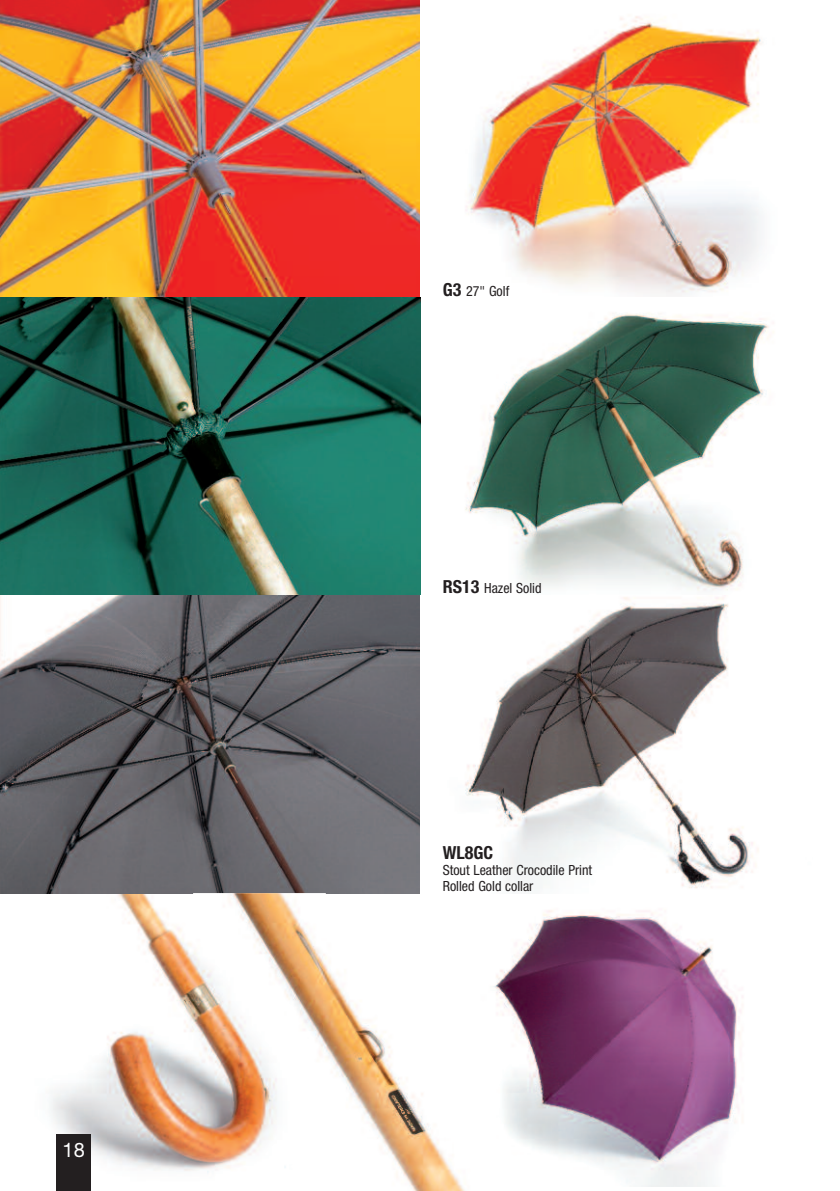
<style>
.page{position:relative;width:840px;height:1191px;background:#fff}
.page>*{position:absolute;margin:0;border:0;box-sizing:border-box;transform-origin:0 0}
.t1{font:20px "Helvetica Neue";color:#fff}
.t2{font:700 condensed 18px "Helvetica Neue";color:#231f20}
.t3{font:condensed 14px/16px "Helvetica Neue";color:#231f20}
.s1{font-weight:700;font-size:18px}
</style>
<div class="page">
<img style="left:0;top:0;width:420px;height:298px">
<img style="left:420px;top:16px;width:342px;height:282px">
<svg style="left:420px;top:298px;width:354px;height:297px"></svg>
<svg style="left:0;top:298px;width:420px;height:297px;background:#236858"></svg>
<img style="left:0;top:893px;width:193px;height:298px">
<img style="left:0;top:595px;width:420px;height:298px">
<img style="left:533px;top:910px;width:210px;height:276px">
<svg style="left:465px;top:597px;width:294px;height:294px"></svg>
<div style="left:57px;top:1134px;width:34px;height:57px;background:#231f20"></div>
<svg style="left:505px;top:928px;width:28px;height:219px"></svg>
<img style="left:193px;top:893px;width:312px;height:298px">
<h1 class="t1" style="left:63px;top:1142px;width:24px">18</h1>
<p class="t3" style="left:442px;top:284px;width:68px"><span class="s1">G3</span> 27" Golf</p>
<p class="t3" style="left:442px;top:581px;width:100px"><span class="s1">RS13</span> Hazel Solid</p>
<p class="t2" style="left:442px;top:846px;width:52px">WL8GC</p>
<p class="t3" style="left:442px;top:863px;width:151px">Stout Leather Crocodile Print<br>Rolled Gold collar</p>
</div>
